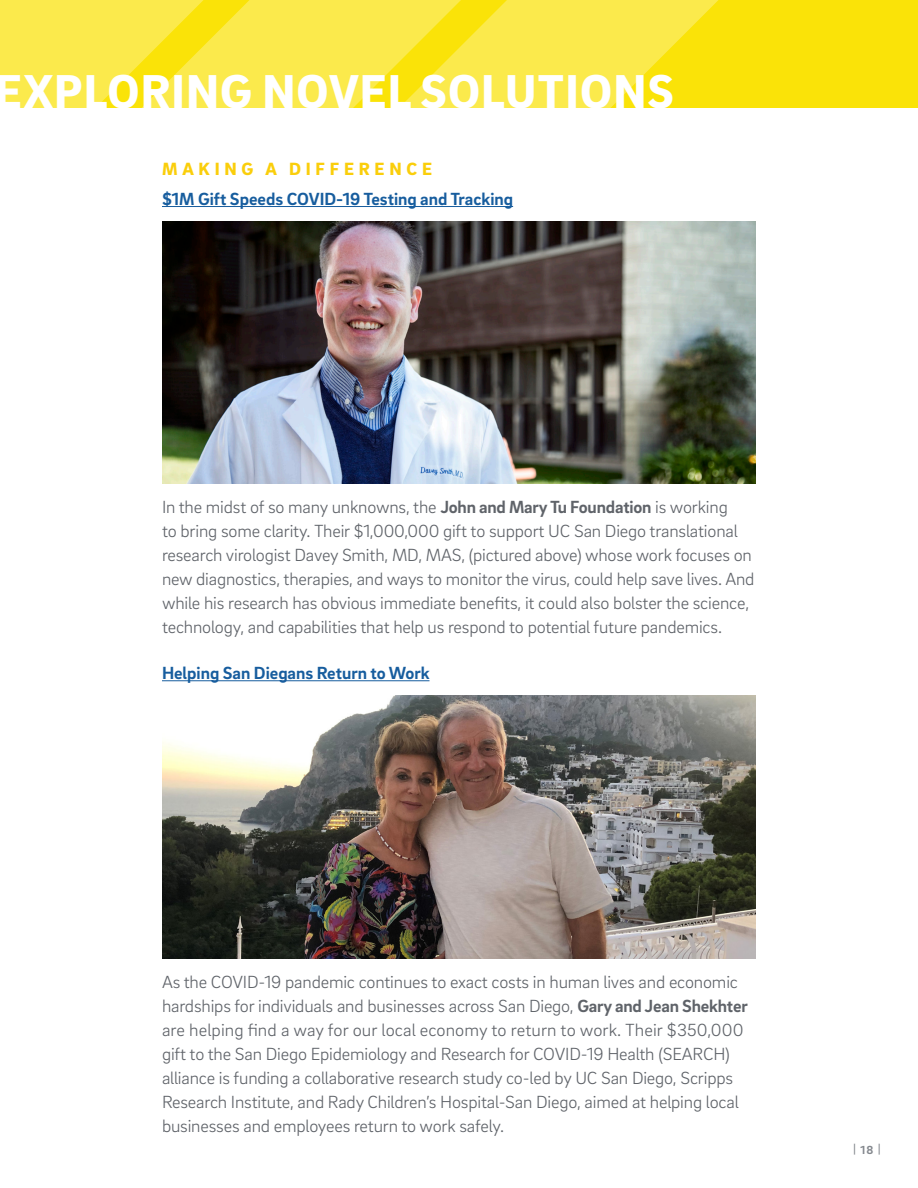
<style>
.page{position:relative;width:918px;height:1188px;background:#fff}
.page>*{position:absolute;margin:0;border:0;box-sizing:border-box;transform-origin:0 0}
.t1{font:900 48.75px "Brix Sans";letter-spacing:.025em;color:#fff}
.t2{font:900 18.15px "Brix Sans";letter-spacing:.265em;color:#face0b}
.t3{font:300 18px/24px "Brix Sans";letter-spacing:-.01em;color:#5f6369}
.t4{font:700 18px "Brix Sans";color:#175d9e}
.t5{font:700 12px "Brix Sans";color:#84888e}
.s1{font-weight:700}
</style>
<div class="page">
<img style="left:162px;top:221px;width:594px;height:263px">
<div style="left:0;top:0;width:918px;height:108px;background:#fae308"></div>
<svg style="left:0;top:0;width:718px;height:108px;fill:#fbea4c"></svg>
<hr style="left:162px;top:206px;width:351px;height:1px;background:#175d9e">
<img style="left:162px;top:695px;width:594px;height:263px">
<hr style="left:162px;top:680px;width:268px;height:1px;background:#175d9e">
<p class="t1" style="left:-4px;top:59px;width:680px">EXPLORING NOVEL SOLUTIONS</p>
<p class="t2" style="left:162px;top:157px;width:271px">MAKING A DIFFERENCE</p>
<p class="t4" style="left:162px;top:187px;width:353px">$1M Gift Speeds COVID-19 Testing and Tracking</p>
<p class="t3" style="left:162px;top:495px;width:594px">In the midst of so many unknowns, the <span class="s1">John and Mary Tu Foundation</span> is working<br>to bring some clarity. Their $1,000,000 gift to support UC San Diego translational research virologist Davey Smith, MD, MAS, (pictured above) whose work focuses on new diagnostics, therapies, and ways to monitor the virus, could help save lives. And while his research has obvious immediate benefits, it could also bolster the science, technology, and capabilities that help us respond to potential future pandemics.</p>
<p class="t4" style="left:162px;top:661px;width:269px">Helping San Diegans Return to Work</p>
<p class="t3" style="left:162px;top:969px;width:587px">As the COVID-19 pandemic continues to exact costs in human lives and economic hardships for individuals and businesses across San Diego, <span class="s1">Gary and Jean Shekhter </span>are helping find a way for our local economy to return to work. Their $350,000 gift to the San Diego Epidemiology and Research for COVID-19 Health (SEARCH) alliance is funding a collaborative research study co-led by UC San Diego, Scripps Research Institute, and Rady Children’s Hospital-San Diego, aimed at helping local businesses and employees return to work safely.</p>
<p class="t5" style="left:853px;top:1141px;width:29px">| 18 |</p>
</div>
